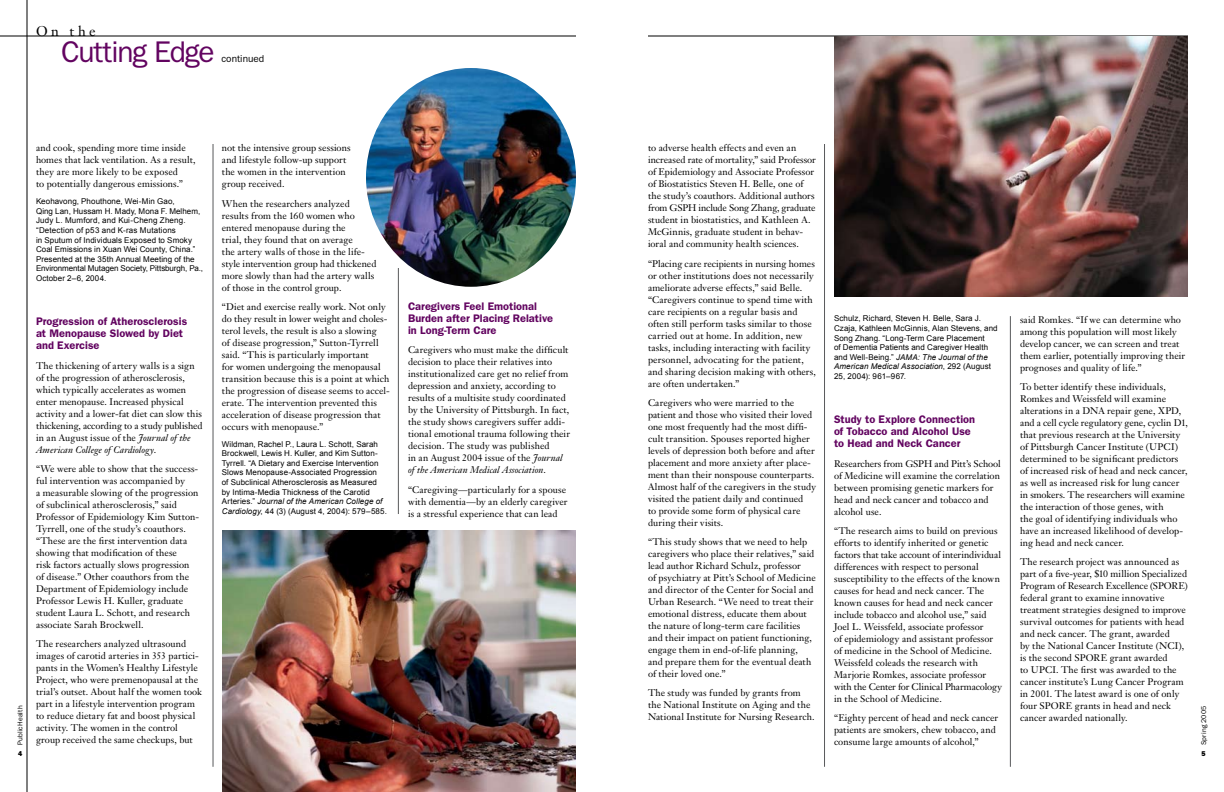
<style>
.page{position:relative;width:1224px;height:792px;background:#fff}
.page>*{position:absolute;margin:0;border:0;box-sizing:border-box;transform-origin:0 0}
.t1{font:30px "Franklin Gothic";letter-spacing:-.04em;color:#620460}
.t2{font:14px "Janson Text";color:#000}
.t3{font:600 11px/12px "Franklin Gothic";letter-spacing:.005em;color:#620460}
.t4{font:10px "Franklin Gothic";color:#000}
.t5{font:9.5px/12px "Janson Text";letter-spacing:.005em;color:#000}
.t6{font:8px/9.6px "Arial";letter-spacing:.01em;color:#000}
.t7{font:7px "Franklin Gothic";letter-spacing:.02em;color:#000}
.s1{font-style:italic}
</style>
<div class="page">
<hr style="left:0;top:36px;width:576px;height:1px;background:#000">
<hr style="left:27px;top:0;width:1px;height:792px;background:#000">
<hr style="left:213px;top:144px;width:1px;height:623px;background:#58595b">
<hr style="left:824px;top:144px;width:1px;height:623px;background:#58595b">
<hr style="left:648px;top:36px;width:540px;height:1px;background:#000">
<img style="left:834px;top:36px;width:354px;height:261px">
<img style="left:366px;top:68px;width:210px;height:219px;border-radius:50%">
<img style="left:222px;top:530px;width:354px;height:262px">
<hr style="left:398px;top:268px;width:1px;height:246px;background:#58595b">
<hr style="left:1010px;top:316px;width:1px;height:451px;background:#58595b">
<h2 class="t2" style="left:36px;top:22px;width:61px">On the</h2>
<h1 class="t1" style="left:61px;top:35px;width:155px">Cutting Edge</h1>
<p class="t4" style="left:222px;top:53px;width:44px">continued</p>
<p class="t5" style="left:222px;top:142px;width:130px">not the intensive group sessions and lifestyle follow-up support the women in the intervention group received.</p>
<p class="t5" style="left:222px;top:197px;width:156px">When the researchers analyzed results from the 160 women who entered menopause during the<br>trial, they found that on average<br>the artery walls of those in the life&shy;style intervention group had thickened more slowly than had the artery walls of those in the control group.</p>
<p class="t5" style="left:222px;top:300px;width:169px">“Diet and exercise really work. Not only do they result in lower weight and choles&shy;terol levels, the result is also a slowing<br>of disease progression,” Sutton-Tyrrell said. “This is particularly important<br>for women undergoing the menopausal transition because this is a point at which the progression of disease seems to accel&shy;erate. The intervention prevented this acceleration of disease progression that occurs with menopause.”</p>
<p class="t6" style="left:222px;top:439px;width:167px">Wildman, Rachel P., Laura L. Schott, Sarah Brockwell, Lewis H. Kuller, and Kim Sutton-Tyrrell. “A Dietary and Exercise Intervention Slows Menopause-Associated Progression<br>of Subclinical Atherosclerosis as Measured by Intima-Media Thickness of the Carotid Arteries.” <span class="s1">Journal of the American College of Cardiology</span>, 44 (3) (August 4, 2004): 579–585.</p>
<p class="t5" style="left:36px;top:142px;width:161px">and cook, spending more time inside homes that lack ventilation. As a result, they are more likely to be exposed<br>to potentially dangerous emissions.”</p>
<p class="t6" style="left:36px;top:197px;width:169px">Keohavong, Phouthone, Wei-Min Gao,<br>Qing Lan, Hussam H. Mady, Mona F. Melhem, Judy L. Mumford, and Kui-Cheng Zheng. “Detection of p53 and K-ras Mutations<br>in Sputum of Individuals Exposed to Smoky Coal Emissions in Xuan Wei County, China.” Presented at the 35th Annual Meeting of the Environmental Mutagen Society, Pittsburgh, Pa., October 2–6, 2004.</p>
<p class="t3" style="left:36px;top:316px;width:153px">Progression of Atherosclerosis at Menopause Slowed by Diet and Exercise</p>
<p class="t5" style="left:36px;top:359px;width:168px">The thickening of artery walls is a sign of the progression of atherosclerosis, which typically accelerates as women enter menopause. Increased physical activity and a lower-fat diet can slow this thickening, according to a study published in an August issue of the <span class="s1">Journal of the American College of Cardiology</span>.</p>
<p class="t5" style="left:36px;top:462px;width:165px">“We were able to show that the success&shy;ful intervention was accompanied by<br>a measurable slowing of the progression of subclinical atherosclerosis,” said Professor of Epidemiology Kim Sutton-Tyrrell, one of the study’s coauthors. “These are the first intervention data showing that modification of these<br>risk factors actually slows progression of disease.” Other coauthors from the Department of Epidemiology include Professor Lewis H. Kuller, graduate student Laura L. Schott, and research associate Sarah Brockwell.</p>
<p class="t5" style="left:36px;top:638px;width:168px">The researchers analyzed ultrasound images of carotid arteries in 353 partici&shy;pants in the Women’s Healthy Lifestyle Project, who were premenopausal at the trial’s outset. About half the women took part in a lifestyle intervention program to reduce dietary fat and boost physical activity. The women in the control group received the same checkups, but</p>
<p class="t5" style="left:648px;top:142px;width:169px">to adverse health effects and even an increased rate of mortality,” said Professor of Epidemiology and Associate Professor of Biostatistics Steven H. Belle, one of the study’s coauthors. Additional authors from GSPH include Song Zhang, graduate student in biostatistics, and Kathleen A.<br>McGinnis, graduate student in behav&shy;ioral and community health sciences.</p>
<p class="t5" style="left:648px;top:257px;width:169px">“Placing care recipients in nursing homes or other institutions does not necessarily ameliorate adverse effects,” said Belle. “Caregivers continue to spend time with care recipients on a regular basis and often still perform tasks similar to those carried out at home. In addition, new tasks, including interacting with facility personnel, advocating for the patient, and sharing decision making with others, are often undertaken.”</p>
<p class="t5" style="left:648px;top:396px;width:169px">Caregivers who were married to the patient and those who visited their loved one most frequently had the most diffi&shy;cult transition. Spouses reported higher levels of depression both before and after placement and more anxiety after place&shy;ment than their nonspouse counterparts.<br>Almost half of the caregivers in the study visited the patient daily and continued<br>to provide some form of physical care during their visits.</p>
<p class="t5" style="left:648px;top:536px;width:169px">“This study shows that we need to help caregivers who place their relatives,” said lead author Richard Schulz, professor<br>of psychiatry at Pitt’s School of Medicine and director of the Center for Social and Urban Research. “We need to treat their emotional distress, educate them about the nature of long-term care facilities and their impact on patient functioning, engage them in end-of-life planning,<br>and prepare them for the eventual death of their loved one.”</p>
<p class="t5" style="left:648px;top:687px;width:168px">The study was funded by grants from the National Institute on Aging and the<br>National Institute for Nursing Research.</p>
<p class="t3" style="left:408px;top:300px;width:147px">Caregivers Feel Emotional<br>Burden after Placing Relative in Long-Term Care</p>
<p class="t5" style="left:408px;top:344px;width:164px">Caregivers who must make the difficult decision to place their relatives into institutionalized care get no relief from depression and anxiety, according to results of a multisite study coordinated by the University of Pittsburgh. In fact, the study shows caregivers suffer addi&shy;tional emotional trauma following their decision. The study was published<br>in an August 2004 issue of the <span class="s1">Journal of the American Medical Association</span>.</p>
<p class="t5" style="left:408px;top:483px;width:161px">“Caregiving—particularly for a spouse with dementia—by an elderly caregiver is a stressful experience that can lead</p>
<p class="t6" style="left:834px;top:314px;width:165px">Schulz, Richard, Steven H. Belle, Sara J.<br>Czaja, Kathleen McGinnis, Alan Stevens, and Song Zhang. “Long-Term Care Placement<br>of Dementia Patients and Caregiver Health and Well-Being.” <span class="s1">JAMA: The Journal of the American Medical Association</span>, 292 (August 25, 2004): 961–967.</p>
<p class="t3" style="left:834px;top:414px;width:143px">Study to Explore Connection of Tobacco and Alcohol Use to Head and Neck Cancer</p>
<p class="t5" style="left:834px;top:457px;width:168px">Researchers from GSPH and Pitt’s School of Medicine will examine the correlation between promising genetic markers for head and neck cancer and tobacco and alcohol use.</p>
<p class="t5" style="left:834px;top:524px;width:169px">“The research aims to build on previous efforts to identify inherited or genetic factors that take account of interindividual differences with respect to personal susceptibility to the effects of the known causes for head and neck cancer. The known causes for head and neck cancer include tobacco and alcohol use,” said Joel L. Weissfeld, associate professor<br>of epidemiology and assistant professor of medicine in the School of Medicine.<br>Weissfeld coleads the research with Marjorie Romkes, associate professor with the Center for Clinical Pharmacology in the School of Medicine.</p>
<p class="t5" style="left:834px;top:712px;width:166px">“Eighty percent of head and neck cancer patients are smokers, chew tobacco, and consume large amounts of alcohol,”</p>
<p class="t5" style="left:1020px;top:314px;width:167px">said Romkes. “If we can determine who among this population will most likely develop cancer, we can screen and treat them earlier, potentially improving their prognoses and quality of life.”</p>
<p class="t5" style="left:1020px;top:381px;width:170px">To better identify these individuals, Romkes and Weissfeld will examine alterations in a DNA repair gene, XPD, and a cell cycle regulatory gene, cyclin D1, that previous research at the University of Pittsburgh Cancer Institute (UPCI) determined to be significant predictors of increased risk of head and neck cancer, as well as increased risk for lung cancer in smokers. The researchers will examine the interaction of those genes, with<br>the goal of identifying individuals who have an increased likelihood of develop&shy;ing head and neck cancer.</p>
<p class="t5" style="left:1020px;top:556px;width:169px">The research project was announced as part of a five-year, $10 million Specialized Program of Research Excellence (SPORE) federal grant to examine innovative treatment strategies designed to improve survival outcomes for patients with head and neck cancer. The grant, awarded<br>by the National Cancer Institute (NCI), is the second SPORE grant awarded<br>to UPCI. The first was awarded to the cancer institute’s Lung Cancer Program in 2001. The latest award is one of only four SPORE grants in head and neck cancer awarded nationally.</p>
<p class="t7" style="left:16px;top:745px;width:41px;rotate:-90deg">PublicHealth</p>
<p class="t7" style="left:1200px;top:745px;width:41px;rotate:-90deg">Spring 2005</p>
</div>
